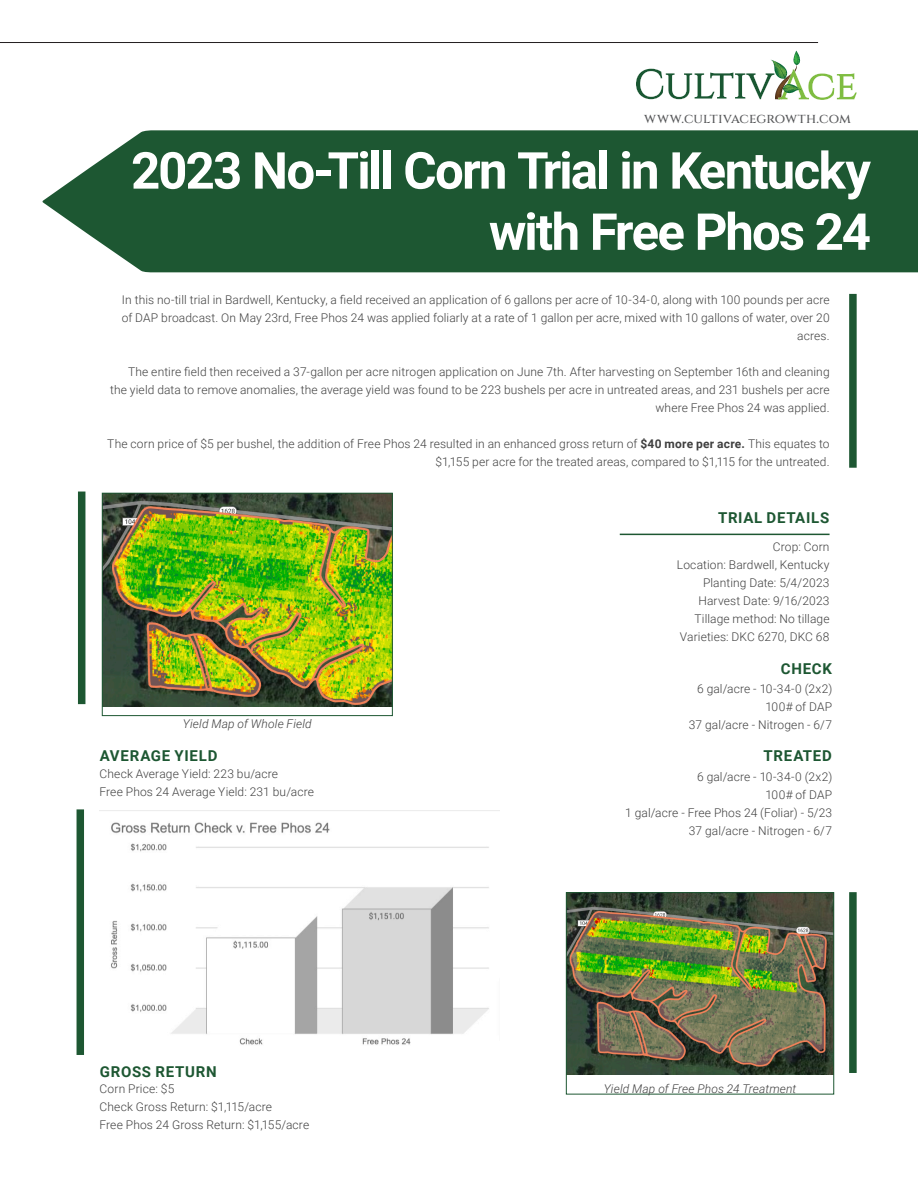
<style>
.page{position:relative;width:918px;height:1188px;background:#fff}
.page>*{position:absolute;margin:0;border:0;box-sizing:border-box;transform-origin:0 0}
._01_Header_48pt{font:700 51px/61.2px "Roboto";letter-spacing:-.035em;color:#fff;text-align:right}
._04_Name_and_Page_10pt{font:700 15px "Roboto";letter-spacing:.05em;color:#1d5732}
._03_Main_Text_8pt{font:700 15px "Roboto";letter-spacing:.05em;color:#1d5732}
._03_Main_Text_8pt-2{font:500 13.5px "Cinzel";letter-spacing:.01em;color:#57585a}
._03_Main_Text_8pt-3{font:300 12px/18px "Roboto";letter-spacing:.01em;color:#404040;text-align:right}
._03_Main_Text_8pt-4{font:italic 300 12px "Roboto";letter-spacing:.01em;color:#404040}
.s1{font-weight:700}
</style>
<div class="page">
<hr style="left:0;top:42px;width:818px;height:1px;background:#231f20">
<svg style="left:43px;top:130px;width:875px;height:143px;background:#2b613e"></svg>
<div style="left:849px;top:294px;width:8px;height:174px;background:#1d5732"></div>
<div style="left:78px;top:492px;width:7px;height:212px;background:#1d5732"></div>
<div style="left:849px;top:892px;width:8px;height:181px;background:#1d5732"></div>
<img style="left:104px;top:495px;width:287px;height:211px">
<div style="left:102px;top:493px;width:291px;height:223px;border:1px solid #1d5732"></div>
<img style="left:568px;top:894px;width:264px;height:180px">
<div style="left:566px;top:892px;width:268px;height:203px;border:1px solid #1d5732"></div>
<hr style="left:620px;top:534px;width:210px;height:1px;background:#1d5732">
<svg style="left:636px;top:51px;width:221px;height:49px"></svg>
<img style="left:100px;top:810px;width:399px;height:235px">
<div style="left:77px;top:809px;width:7px;height:246px;background:#1d5732"></div>
<p class="_03_Main_Text_8pt-2" style="left:644px;top:110px;width:208px">WWW.CULTIVACEGROWTH.COM</p>
<p class="_01_Header_48pt" style="left:131px;top:138px;width:741px">2023 No-Till Corn Trial in Kentucky with Free Phos 24</p>
<p class="_03_Main_Text_8pt-3" style="left:122px;top:290px;width:709px">In this no-till trial in Bardwell, Kentucky, a field received an application of 6 gallons per acre of 10-34-0, along with 100 pounds per acre of DAP broadcast. On May 23rd, Free Phos 24 was applied foliarly at a rate of 1 gallon per acre, mixed with 10 gallons of water, over 20 acres.</p>
<p class="_03_Main_Text_8pt-3" style="left:110px;top:362px;width:721px">The entire field then received a 37-gallon per acre nitrogen application on June 7th. After harvesting on September 16th and cleaning the yield data to remove anomalies, the average yield was found to be 223 bushels per acre in untreated areas, and 231 bushels per acre where Free Phos 24 was applied.</p>
<p class="_03_Main_Text_8pt-3" style="left:107px;top:434px;width:724px">The corn price of $5 per bushel, the addition of Free Phos 24 resulted in an enhanced gross return of <span class="s1">$40 more per acre.</span> This equates to $1,155 per acre for the treated areas, compared to $1,115 for the untreated.</p>
<p class="_03_Main_Text_8pt" style="left:718px;top:507px;width:113px">TRIAL DETAILS</p>
<p class="_03_Main_Text_8pt-3" style="left:773px;top:538px;width:58px">Crop: Corn</p>
<p class="_03_Main_Text_8pt-3" style="left:677px;top:556px;width:154px">Location: Bardwell, Kentucky</p>
<p class="_03_Main_Text_8pt-3" style="left:703px;top:574px;width:128px">Planting Date: 5/4/2023</p>
<p class="_03_Main_Text_8pt-3" style="left:698px;top:592px;width:133px">Harvest Date: 9/16/2023</p>
<p class="_03_Main_Text_8pt-3" style="left:695px;top:610px;width:137px">Tillage method: No tillage</p>
<p class="_03_Main_Text_8pt-3" style="left:680px;top:628px;width:151px">Varieties: DKC 6270, DKC 68</p>
<p class="_03_Main_Text_8pt-4" style="left:183px;top:715px;width:130px">Yield Map of Whole Field</p>
<p class="_04_Name_and_Page_10pt" style="left:100px;top:745px;width:119px">AVERAGE YIELD</p>
<p class="_03_Main_Text_8pt-3" style="left:100px;top:764px;width:180px">Check Average Yield: 223 bu/acre</p>
<p class="_03_Main_Text_8pt-3" style="left:100px;top:782px;width:216px">Free Phos 24 Average Yield: 231 bu/acre</p>
<p class="_04_Name_and_Page_10pt" style="left:100px;top:1061px;width:118px">GROSS RETURN</p>
<p class="_03_Main_Text_8pt-3" style="left:100px;top:1079px;width:76px">Corn Price: $5</p>
<p class="_03_Main_Text_8pt-3" style="left:100px;top:1097px;width:174px">Check Gross Return: $1,115/acre</p>
<p class="_03_Main_Text_8pt-3" style="left:100px;top:1115px;width:211px">Free Phos 24 Gross Return: $1,155/acre</p>
<p class="_04_Name_and_Page_10pt" style="left:781px;top:658px;width:53px">CHECK</p>
<p class="_03_Main_Text_8pt-3" style="left:697px;top:680px;width:137px">6 gal/acre - 10-34-0 (2x2)</p>
<p class="_03_Main_Text_8pt-3" style="left:765px;top:698px;width:68px">100# of DAP</p>
<p class="_03_Main_Text_8pt-3" style="left:689px;top:716px;width:145px">37 gal/acre - Nitrogen - 6/7</p>
<p class="_04_Name_and_Page_10pt" style="left:764px;top:745px;width:70px">TREATED</p>
<p class="_03_Main_Text_8pt-3" style="left:697px;top:768px;width:137px">6 gal/acre - 10-34-0 (2x2)</p>
<p class="_03_Main_Text_8pt-3" style="left:765px;top:786px;width:68px">100# of DAP</p>
<p class="_03_Main_Text_8pt-3" style="left:625px;top:804px;width:209px">1 gal/acre - Free Phos 24 (Foliar) - 5/23</p>
<p class="_03_Main_Text_8pt-3" style="left:689px;top:822px;width:145px">37 gal/acre - Nitrogen - 6/7</p>
<p class="_03_Main_Text_8pt-4" style="left:604px;top:1080px;width:194px">Yield Map of Free Phos 24 Treatment</p>
</div>
